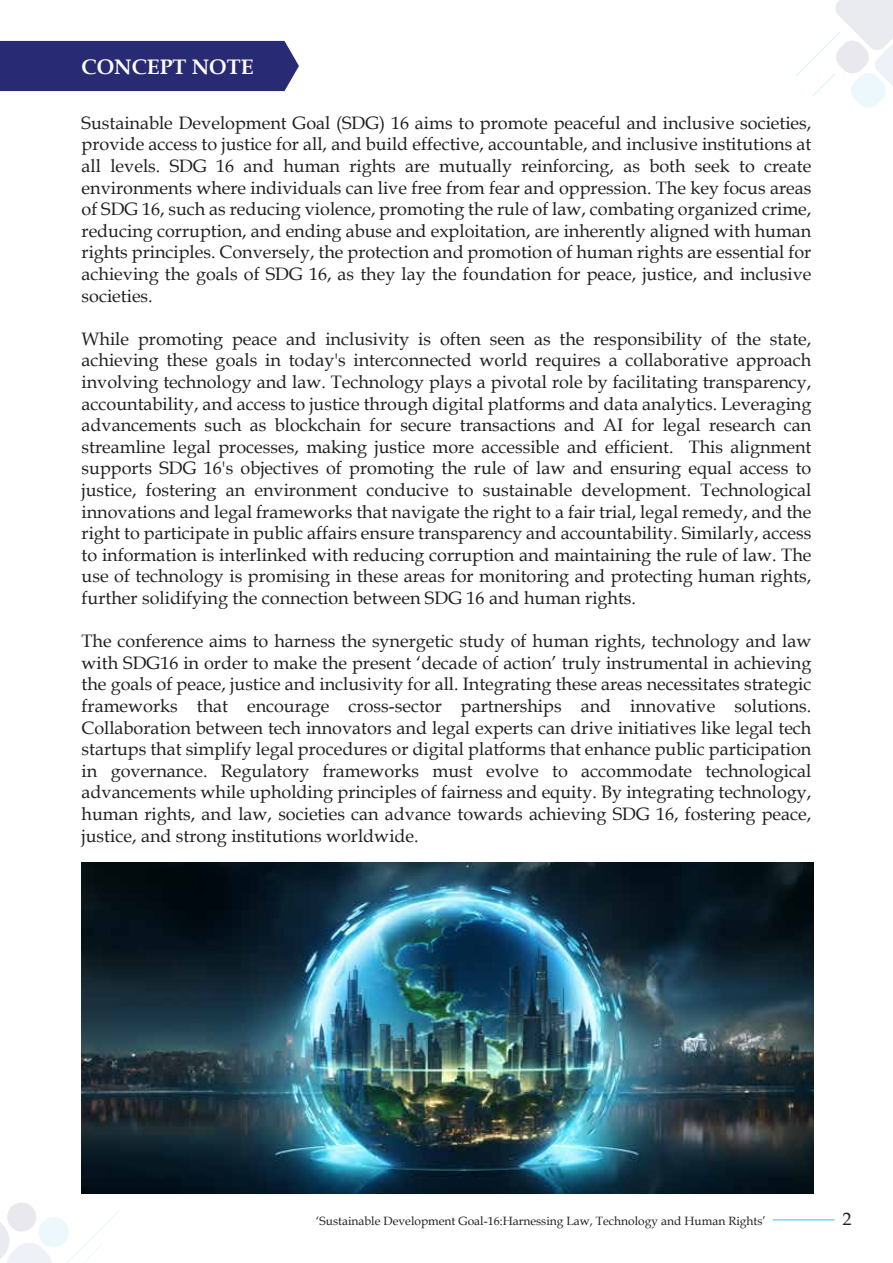
<style>
.page{position:relative;width:893px;height:1263px;background:#fff}
.page>*{position:absolute;margin:0;border:0;box-sizing:border-box;transform-origin:0 0}
.t1{font:700 21px "Book Antiqua";color:#fff}
.t2{font:18px/21.6px "Book Antiqua";color:#231f20;text-align:justify}
.t3{font:12px "Book Antiqua";color:#231f20}
</style>
<div class="page">
<img style="left:82px;top:862px;width:731px;height:332px">
<div style="left:0;top:41px;width:299px;height:50px;background:#292a74"></div>
<svg style="left:795px;top:0;width:98px;height:108px"></svg>
<svg style="left:0;top:1202px;width:120px;height:61px"></svg>
<hr style="left:773px;top:1219px;width:61px;height:1px;background:#40b9e4">
<p class="t1" style="left:82px;top:53px;width:174px">CONCEPT NOTE</p>
<p class="t2" style="left:82px;top:111px;width:731px">Sustainable Development Goal (SDG) 16 aims to promote peaceful and inclusive societies, provide access to justice for all, and build effective, accountable, and inclusive institutions at all levels. SDG 16 and human rights are mutually reinforcing, as both seek to create environments where individuals can live free from fear and oppression. The key focus areas of SDG 16, such as reducing violence, promoting the rule of law, combating organized crime, reducing corruption, and ending abuse and exploitation, are inherently aligned with human rights principles. Conversely, the protection and promotion of human rights are essential for achieving the goals of SDG 16, as they lay the foundation for peace, justice, and inclusive societies.</p>
<p class="t2" style="left:82px;top:327px;width:731px">While promoting peace and inclusivity is often seen as the responsibility of the state, achieving these goals in today's interconnected world requires a collaborative approach involving technology and law. Technology plays a pivotal role by facilitating transparency, accountability, and access to justice through digital platforms and data analytics. Leveraging advancements such as blockchain for secure transactions and AI for legal research can streamline legal processes, making justice more accessible and efficient. This alignment supports SDG 16's objectives of promoting the rule of law and ensuring equal access to justice, fostering an environment conducive to sustainable development. Technological innovations and legal frameworks that navigate the right to a fair trial, legal remedy, and the right to participate in public affairs ensure transparency and accountability. Similarly, access to information is interlinked with reducing corruption and maintaining the rule of law. The use of technology is promising in these areas for monitoring and protecting human rights, further solidifying the connection between SDG 16 and human rights.</p>
<p class="t2" style="left:82px;top:630px;width:731px">The conference aims to harness the synergetic study of human rights, technology and law with SDG16 in order to make the present ‘decade of action’ truly instrumental in achieving the goals of peace, justice and inclusivity for all. Integrating these areas necessitates strategic frameworks that encourage cross-sector partnerships and innovative solutions.<br>Collaboration between tech innovators and legal experts can drive initiatives like legal tech startups that simplify legal procedures or digital platforms that enhance public participation in governance. Regulatory frameworks must evolve to accommodate technological advancements while upholding principles of fairness and equity. By integrating technology, human rights, and law, societies can advance towards achieving SDG 16, fostering peace, justice, and strong institutions worldwide.</p>
<p class="t3" style="left:316px;top:1212px;width:451px">‘Sustainable Development Goal-16:Harnessing Law, Technology and Human Rights’</p>
<p class="t2" style="left:842px;top:1207px;width:10px">2</p>
</div>
